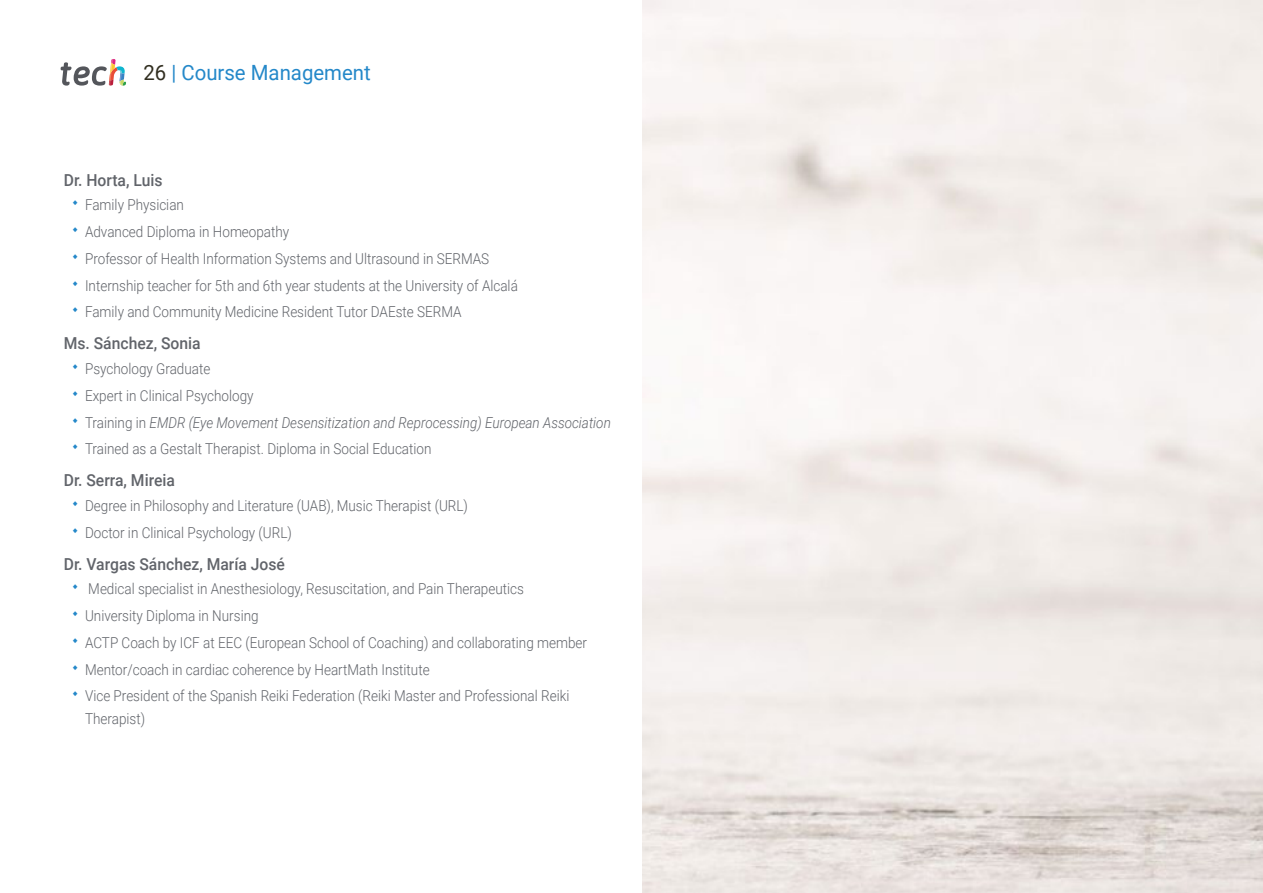
<style>
.page{position:relative;width:1263px;height:893px;background:#fff}
.page>*{position:absolute;margin:0;border:0;box-sizing:border-box;transform-origin:0 0}
.t1{font:21px "Roboto";color:#2488c9}
.t2{font:500 16.5px "Roboto";color:#61646a;scale:.95 1}
.t3{font:300 15px/26.7px "Roboto";color:#61646a;scale:.9 1}
.s1{color:#312e20}
.s2{font-style:italic}
</style>
<div class="page">
<svg style="left:61px;top:59px;width:65px;height:27px"></svg>
<h1 class="t1" style="left:144px;top:57px;width:229px"><span class="s1">26</span> | Course Management</h1>
<p class="t2" style="left:64px;top:168px;width:106px">Dr. Horta, Luis</p>
<p class="t3" style="left:85px;top:191px;width:482px">Family Physician<br>Advanced Diploma in Homeopathy<br>Professor of Health Information Systems and Ultrasound in SERMAS Internship teacher for 5th and 6th year students at the University of Alcalá Family and Community Medicine Resident Tutor DAEste SERMA</p>
<p class="t2" style="left:64px;top:332px;width:146px">Ms. Sánchez, Sonia</p>
<p class="t3" style="left:85px;top:355px;width:586px">Psychology Graduate<br>Expert in Clinical Psychology<br>Training in <span class="s2">EMDR (Eye Movement Desensitization and Reprocessing) European Association </span>Trained as a Gestalt Therapist. Diploma in Social Education</p>
<p class="t2" style="left:64px;top:469px;width:119px">Dr. Serra, Mireia</p>
<p class="t3" style="left:85px;top:492px;width:427px">Degree in Philosophy and Literature (UAB), Music Therapist (URL)<br>Doctor in Clinical Psychology (URL)</p>
<p class="t2" style="left:64px;top:552px;width:234px">Dr. Vargas Sánchez, María José</p>
<p class="t3" style="left:85px;top:575px;width:559px">Medical specialist in Anesthesiology, Resuscitation, and Pain Therapeutics<br>University Diploma in Nursing<br>ACTP Coach by ICF at EEC (European School of Coaching) and collaborating member Mentor/coach in cardiac coherence by HeartMath Institute<br>Vice President of the Spanish Reiki Federation (Reiki Master and Professional Reiki</p>
<p class="t3" style="left:85px;top:705px;width:68px">Therapist)</p>
</div>
